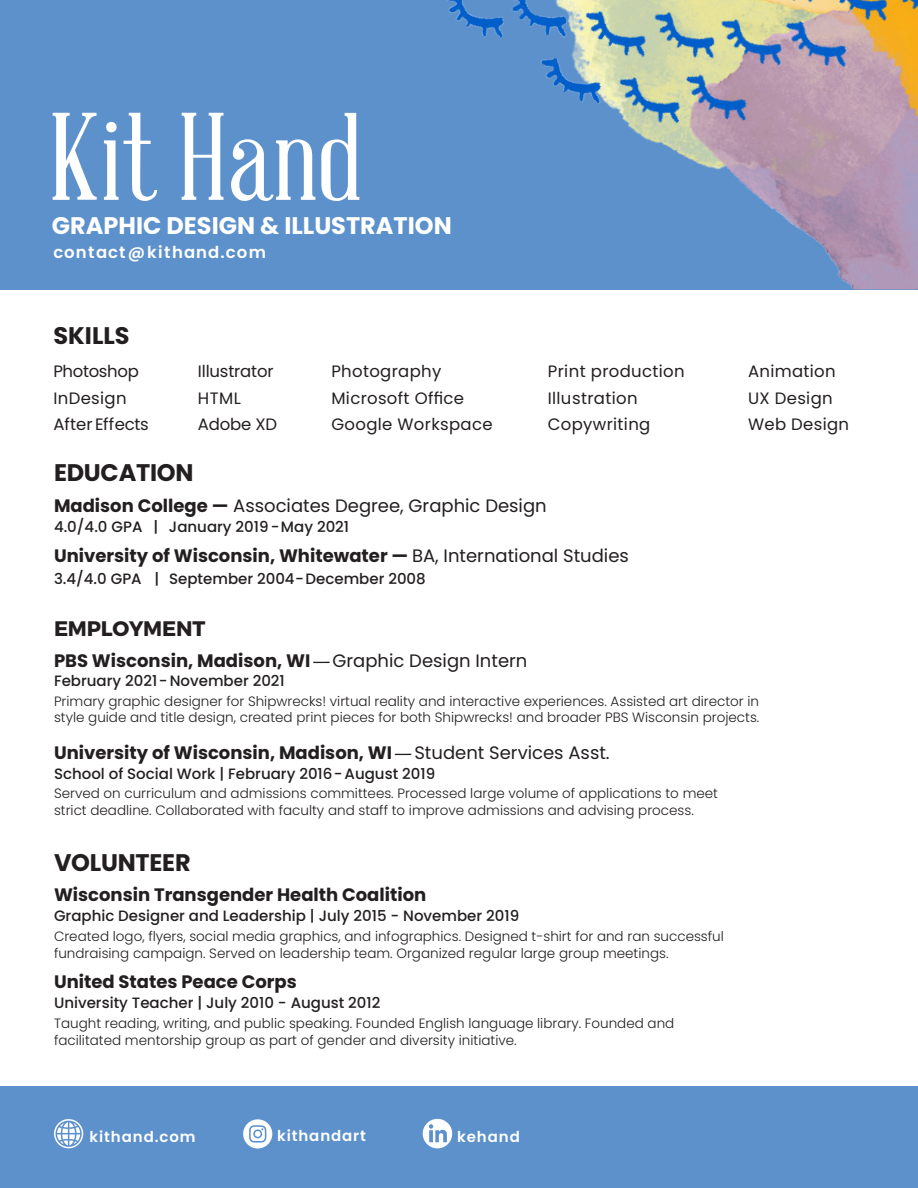
<style>
.page{position:relative;width:918px;height:1188px;background:#fff}
.page>*{position:absolute;margin:0;border:0;box-sizing:border-box;transform-origin:0 0}
.t1{font:121.8px "Abraham Lincoln";color:#fff}
.t2{font:700 24px "Poppins";color:#fff}
.CatTitle{font:700 24px "Poppins";letter-spacing:-.01em;color:#231f20}
.CatTitle-2{font:700 21px "Montserrat";letter-spacing:-.01em;color:#231f20}
.ListPrimary{font:700 18px "Poppins";color:#231f20}
.ListPrimary-2{font:18px "Poppins";color:#231f20}
.SkillList{font:16.5px "Poppins";letter-spacing:.02em;color:#231f20}
.t3{font:600 16.5px "Poppins";letter-spacing:.065em;color:#fff}
.SkillList-2{font:16.5px "Poppins";color:#231f20}
.SkillList-3{font:16.5px "Poppins";letter-spacing:-.01em;color:#231f20}
.SkillList-4{font:16.5px "Poppins";letter-spacing:-.02em;color:#231f20}
.t4{font:500 15px "Poppins";color:#231f20}
.t5{font:600 15px "Poppins";letter-spacing:.06em;color:#fff}
.t6{font:300 13.5px/16.5px "Poppins";color:#231f20}
.s1{font-weight:700}
.s2{font-weight:400}
.s3{font-family:"Alegreya";font-weight:400}
</style>
<div class="page">
<div style="left:0;top:0;width:918px;height:289px;background:#5d91cc"></div>
<img style="left:447px;top:0;width:471px;height:289px">
<div style="left:0;top:1086px;width:918px;height:102px;background:#5d91cc"></div>
<svg style="left:243px;top:1119px;width:29px;height:30px"></svg>
<svg style="left:423px;top:1119px;width:29px;height:29px"></svg>
<svg style="left:54px;top:1119px;width:29px;height:29px"></svg>
<p class="t1" style="left:49px;top:94px;width:314px">Kit Hand</p>
<p class="t2" style="left:52px;top:211px;width:401px">GRAPHIC DESIGN &amp; ILLUSTRATION</p>
<p class="t3" style="left:53px;top:243px;width:214px">contact@kithand.com</p>
<p class="CatTitle" style="left:53px;top:322px;width:78px">SKILLS</p>
<p class="SkillList-4" style="left:53px;top:362px;width:87px">Photoshop</p>
<p class="SkillList" style="left:53px;top:388px;width:75px">InDesign</p>
<p class="SkillList-2" style="left:53px;top:414px;width:97px">After Effects</p>
<p class="SkillList-3" style="left:198px;top:362px;width:77px">Illustrator</p>
<p class="SkillList" style="left:198px;top:388px;width:44px">HTML</p>
<p class="SkillList" style="left:198px;top:414px;width:81px">Adobe XD</p>
<p class="SkillList" style="left:331px;top:362px;width:112px">Photography</p>
<p class="SkillList" style="left:331px;top:388px;width:134px">Microsoft Office</p>
<p class="SkillList" style="left:331px;top:414px;width:163px">Google Workspace</p>
<p class="SkillList" style="left:548px;top:362px;width:138px">Print production</p>
<p class="SkillList" style="left:548px;top:388px;width:91px">Illustration</p>
<p class="SkillList" style="left:548px;top:414px;width:104px">Copywriting</p>
<p class="SkillList" style="left:748px;top:362px;width:89px">Animation</p>
<p class="SkillList" style="left:748px;top:388px;width:86px">UX Design</p>
<p class="SkillList" style="left:748px;top:414px;width:103px">Web Design</p>
<p class="CatTitle" style="left:54px;top:459px;width:141px">EDUCATION</p>
<p class="ListPrimary-2" style="left:54px;top:495px;width:494px"><span class="s1">Madison College —</span> Associates Degree, Graphic Design</p>
<p class="t4" style="left:54px;top:518px;width:297px">4.0/4.0 GPA | January 2019 - May 2021</p>
<p class="ListPrimary" style="left:54px;top:546px;width:576px">University of Wisconsin, Whitewater — <span class="s2">BA, International Studies</span></p>
<p class="t4" style="left:54px;top:570px;width:373px">3.4/4.0 GPA | September 2004 - December 2008</p>
<p class="CatTitle-2" style="left:54px;top:612px;width:153px">EMPLOYMENT</p>
<p class="ListPrimary" style="left:54px;top:650px;width:475px">PBS Wisconsin, Madison, WI <span class="s3">—</span> <span class="s2">Graphic Design Intern</span></p>
<p class="t4" style="left:54px;top:673px;width:232px">February 2021 - November 2021</p>
<p class="t6" style="left:54px;top:693px;width:707px">Primary graphic designer for Shipwrecks! virtual reality and interactive experiences. Assisted art director in style guide and title design, created print pieces for both Shipwrecks! and broader PBS Wisconsin projects.</p>
<p class="ListPrimary" style="left:54px;top:742px;width:557px">University of Wisconsin, Madison, WI <span class="s3">—</span> <span class="s2">Student Services Asst.</span></p>
<p class="t4" style="left:54px;top:765px;width:383px">School of Social Work | February 2016 - August 2019</p>
<p class="t6" style="left:54px;top:785px;width:666px">Served on curriculum and admissions committees. Processed large volume of applications to meet strict deadline. Collaborated with faculty and staff to improve admissions and advising process.</p>
<p class="CatTitle" style="left:54px;top:848px;width:138px">VOLUNTEER</p>
<p class="ListPrimary" style="left:54px;top:885px;width:374px">Wisconsin Transgender Health Coalition</p>
<p class="t4" style="left:54px;top:907px;width:467px">Graphic Designer and Leadership | July 2015 - November 2019</p>
<p class="t6" style="left:54px;top:928px;width:671px">Created logo, flyers, social media graphics, and infographics. Designed t-shirt for and ran successful fundraising campaign. Served on leadership team. Organized regular large group meetings.</p>
<p class="ListPrimary" style="left:54px;top:972px;width:244px">United States Peace Corps</p>
<p class="t4" style="left:54px;top:994px;width:328px">University Teacher | July 2010 - August 2012</p>
<p class="t6" style="left:54px;top:1015px;width:622px">Taught reading, writing, and public speaking. Founded English language library. Founded and facilitated mentorship group as part of gender and diversity initiative.</p>
<p class="t5" style="left:90px;top:1128px;width:108px">kithand.com</p>
<p class="t5" style="left:277px;top:1127px;width:91px">kithandart</p>
<p class="t5" style="left:457px;top:1128px;width:64px">kehand</p>
</div>
